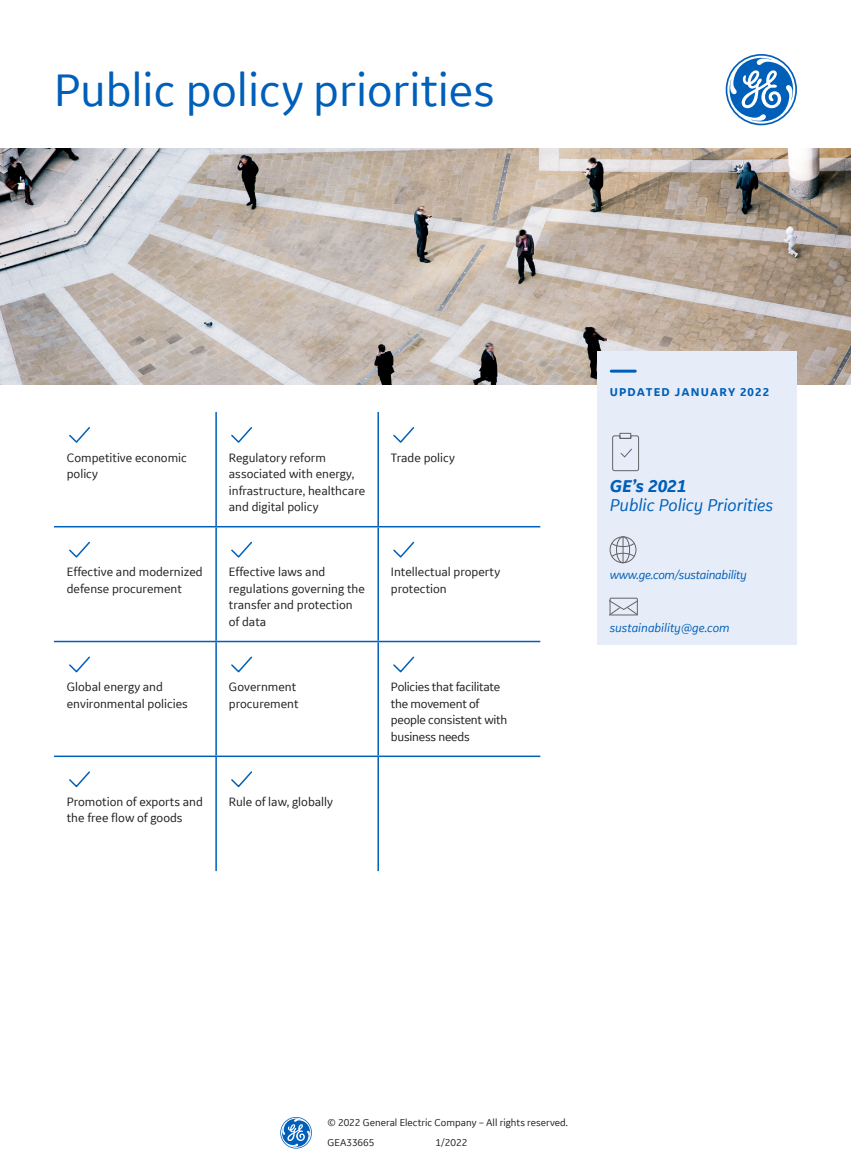
<style>
.page{position:relative;width:851px;height:1175px;background:#fff}
.page>*{position:absolute;margin:0;border:0;box-sizing:border-box;transform-origin:0 0}
.T1{font:48px "GE Inspira Sans";color:#005fb9}
.LETTER_QUOTE{font:italic 18px/19.5px "GE Inspira Sans";color:#005fb9}
.BT{font:12.75px/16.5px "GE Inspira Sans";color:#231f20}
.BT-2{font:12.75px/16.5px "GE Inspira Sans";letter-spacing:-.02em;color:#231f20}
.QUOTE{font:italic 12.75px "GE Inspira Sans";letter-spacing:-.02em;color:#005fb9}
.QUOTE-2{font:italic 12.75px "GE Inspira Sans";color:#005fb9}
.T4{font:700 12px "GE Inspira Sans";letter-spacing:.1em;color:#005fb9}
.BT_7PT{font:10.5px "GE Inspira Sans";color:#231f20}
.s1{font-weight:700}
</style>
<div class="page">
<svg style="left:54px;top:527px;width:486px;height:231px"></svg>
<hr style="left:215px;top:412px;width:2px;height:114px;background:#005fb9">
<hr style="left:377px;top:412px;width:2px;height:114px;background:#005fb9">
<hr style="left:54px;top:526px;width:162px;height:1px;background:#005fb9">
<hr style="left:216px;top:526px;width:162px;height:1px;background:#005fb9">
<hr style="left:215px;top:527px;width:2px;height:113px;background:#005fb9">
<hr style="left:378px;top:526px;width:162px;height:1px;background:#005fb9">
<hr style="left:377px;top:527px;width:2px;height:113px;background:#005fb9">
<hr style="left:54px;top:640px;width:162px;height:2px;background:#005fb9">
<hr style="left:216px;top:640px;width:162px;height:2px;background:#005fb9">
<hr style="left:215px;top:642px;width:2px;height:113px;background:#005fb9">
<hr style="left:378px;top:640px;width:162px;height:2px;background:#005fb9">
<hr style="left:377px;top:642px;width:2px;height:113px;background:#005fb9">
<hr style="left:54px;top:755px;width:162px;height:2px;background:#005fb9">
<hr style="left:216px;top:755px;width:162px;height:2px;background:#005fb9">
<hr style="left:215px;top:757px;width:2px;height:114px;background:#005fb9">
<hr style="left:378px;top:755px;width:162px;height:2px;background:#005fb9">
<hr style="left:377px;top:757px;width:2px;height:114px;background:#005fb9">
<svg style="left:69px;top:427px;width:21px;height:16px"></svg>
<svg style="left:231px;top:427px;width:21px;height:16px"></svg>
<svg style="left:393px;top:427px;width:22px;height:16px"></svg>
<svg style="left:68px;top:540px;width:23px;height:19px"></svg>
<svg style="left:230px;top:540px;width:23px;height:19px"></svg>
<svg style="left:392px;top:540px;width:23px;height:19px"></svg>
<svg style="left:68px;top:655px;width:23px;height:19px"></svg>
<svg style="left:230px;top:655px;width:23px;height:19px"></svg>
<svg style="left:392px;top:655px;width:23px;height:19px"></svg>
<svg style="left:69px;top:771px;width:21px;height:17px"></svg>
<svg style="left:231px;top:771px;width:21px;height:17px"></svg>
<img style="left:0;top:148px;width:850px;height:237px">
<svg style="left:725px;top:54px;width:71px;height:71px"></svg>
<svg style="left:280px;top:1117px;width:32px;height:31px"></svg>
<div style="left:597px;top:351px;width:199px;height:294px;background:#e7edf8"></div>
<hr style="left:611px;top:369px;width:24px;height:3px;background:#005fb9">
<svg style="left:612px;top:435px;width:27px;height:36px"></svg>
<div style="left:619px;top:433px;width:12px;height:6px;border:1px solid #636366"></div>
<div style="left:609px;top:536px;width:27px;height:27px;border:1px solid #636366;border-radius:50%"></div>
<div style="left:616px;top:536px;width:14px;height:27px;border:1px solid #636366;border-radius:50%"></div>
<svg style="left:610px;top:537px;width:25px;height:26px"></svg>
<svg style="left:609px;top:597px;width:28px;height:19px"></svg>
<p class="T1" style="left:54px;top:60px;width:442px">Public policy priorities</p>
<p class="BT" style="left:67px;top:449px;width:122px">Competitive economic policy</p>
<p class="BT" style="left:229px;top:449px;width:138px">Regulatory reform associated with energy, infrastructure, healthcare and digital policy</p>
<p class="BT" style="left:391px;top:449px;width:65px">Trade policy</p>
<p class="BT" style="left:67px;top:563px;width:137px">Effective and modernized defense procurement</p>
<p class="BT" style="left:229px;top:563px;width:137px">Effective laws and regulations governing the transfer and protection of data</p>
<p class="BT" style="left:391px;top:563px;width:111px">Intellectual property protection</p>
<p class="BT" style="left:67px;top:678px;width:123px">Global energy and environmental policies</p>
<p class="BT" style="left:229px;top:678px;width:71px">Government procurement</p>
<p class="BT-2" style="left:391px;top:678px;width:118px">Policies that facilitate the movement of people consistent with business needs</p>
<p class="BT" style="left:67px;top:793px;width:138px">Promotion of exports and the free flow of goods</p>
<p class="BT" style="left:229px;top:793px;width:106px">Rule of law, globally</p>
<p class="T4" style="left:609px;top:384px;width:161px">UPDATED JANUARY 2022</p>
<p class="LETTER_QUOTE" style="left:609px;top:475px;width:165px"><span class="s1">GE’s 2021<br></span>Public Policy Priorities</p>
<p class="QUOTE" style="left:609px;top:566px;width:138px">www.ge.com/sustainability</p>
<p class="QUOTE-2" style="left:609px;top:619px;width:121px">sustainability@ge.com</p>
<p class="BT_7PT" style="left:327px;top:1116px;width:242px">© 2022 General Electric Company – All rights reserved.</p>
<p class="BT_7PT" style="left:327px;top:1136px;width:48px">GEA33665</p>
<p class="BT_7PT" style="left:435px;top:1136px;width:33px">1/2022</p>
</div>
